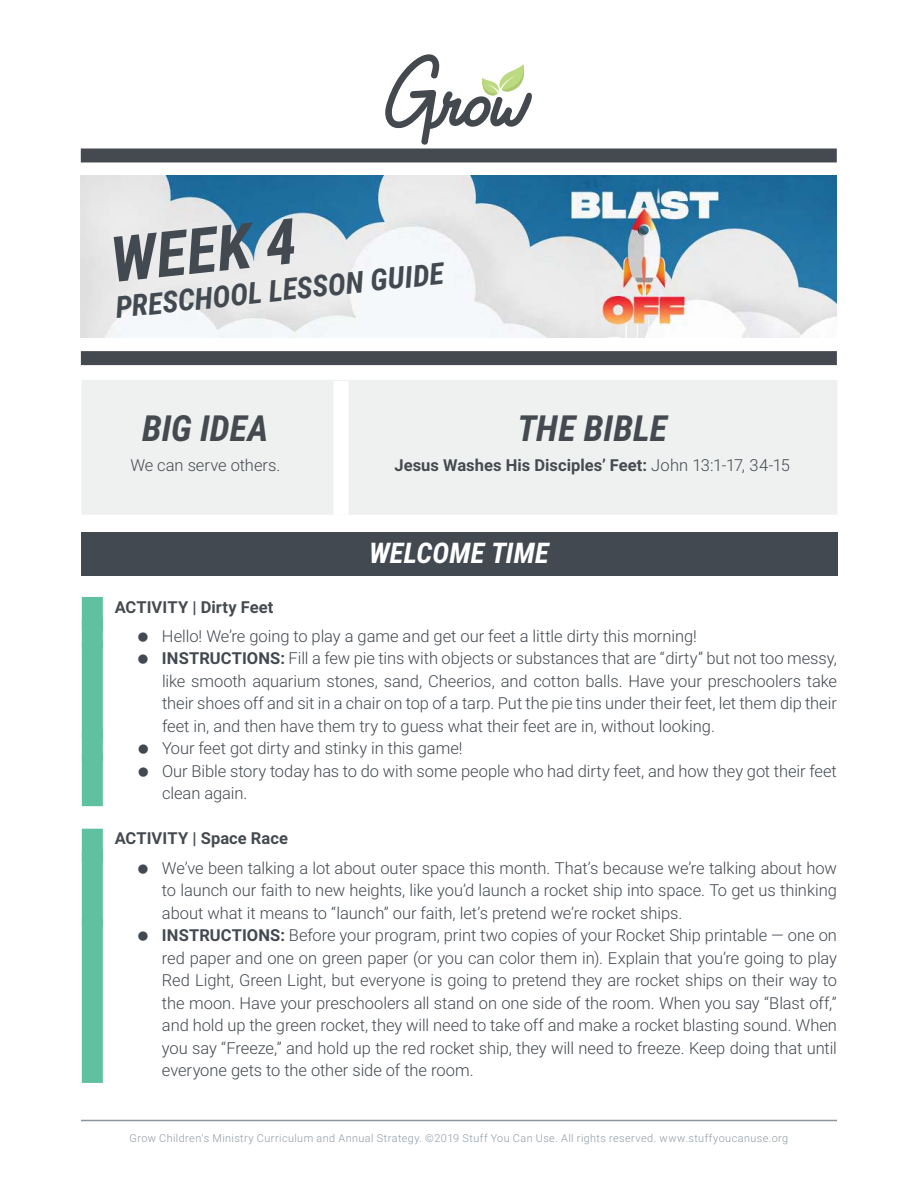
<style>
.page{position:relative;width:918px;height:1188px;background:#fff}
.page>*{position:absolute;margin:0;border:0;box-sizing:border-box;transform-origin:0 0}
.t1{font:italic 700 63px "Roboto Condensed";color:#424950}
.t2{font:italic 700 36px "Roboto Condensed";color:#454a50}
.t3{font:italic 700 30px "Roboto Condensed";color:#424950}
.t4{font:italic 700 28.5px "Roboto Condensed";letter-spacing:.005em;color:#fff}
.t5{font:300 16.5px/22.5px "Roboto";letter-spacing:-.005em;color:#424950}
.t6{font:700 16.5px "Roboto";letter-spacing:.005em;color:#454a50}
.t7{font:300 16.5px "Roboto";letter-spacing:-.005em;color:#454a50}
.t8{font:300 10.8px "Roboto";letter-spacing:.04em;color:#8e99a5}
.s1{font-weight:300;color:#424950}
.s2{font-weight:700}
</style>
<div class="page">
<div style="left:81px;top:148px;width:756px;height:14px;background:#454a50"></div>
<svg style="left:385px;top:54px;width:147px;height:91px"></svg>
<img style="left:81px;top:176px;width:756px;height:162px">
<div style="left:81px;top:351px;width:756px;height:14px;background:#454a50"></div>
<hr style="left:81px;top:1120px;width:756px;height:1px;background:#8c949d">
<div style="left:81px;top:380px;width:756px;height:135px;background:#eff0f0"></div>
<div style="left:333px;top:381px;width:15px;height:134px;background:#fff"></div>
<div style="left:81px;top:532px;width:756px;height:44px;background:#424950"></div>
<div style="left:82px;top:597px;width:21px;height:33px;background:#5fc19f"></div>
<div style="left:82px;top:619px;width:21px;height:30px;background:#5fc19f"></div>
<div style="left:82px;top:642px;width:21px;height:97px;background:#5fc19f"></div>
<div style="left:82px;top:732px;width:21px;height:29px;background:#5fc19f"></div>
<div style="left:82px;top:754px;width:21px;height:52px;background:#5fc19f"></div>
<div style="left:82px;top:829px;width:21px;height:33px;background:#5fc19f"></div>
<div style="left:82px;top:851px;width:21px;height:74px;background:#5fc19f"></div>
<div style="left:82px;top:919px;width:21px;height:164px;background:#5fc19f"></div>
<h1 class="t1" style="left:107px;top:224px;width:188px;rotate:-6deg">WEEK 4</h1>
<h3 class="t3" style="left:114px;top:290px;width:332px;rotate:-6deg">PRESCHOOL LESSON GUIDE</h3>
<h2 class="t2" style="left:142px;top:408px;width:128px">BIG IDEA</h2>
<p class="t7" style="left:130px;top:458px;width:151px">We can serve others.</p>
<h2 class="t2" style="left:518px;top:408px;width:151px">THE BIBLE</h2>
<p class="t6" style="left:395px;top:458px;width:397px">Jesus Washes His Disciples’ Feet: <span class="s1">John 13:1-17, 34-15</span></p>
<h3 class="t4" style="left:369px;top:537px;width:181px">WELCOME TIME</h3>
<p class="t6" style="left:115px;top:600px;width:160px">ACTIVITY | Dirty Feet</p>
<p class="t5" style="left:162px;top:626px;width:677px">Hello! We’re going to play a game and get our feet a little dirty this morning!<br><span class="s2">INSTRUCTIONS:</span> Fill a few pie tins with objects or substances that are “dirty” but not too messy, like smooth aquarium stones, sand, Cheerios, and cotton balls. Have your preschoolers take their shoes off and sit in a chair on top of a tarp. Put the pie tins under their feet, let them dip their feet in, and then have them try to guess what their feet are in, without looking.<br>Your feet got dirty and stinky in this game!<br>Our Bible story today has to do with some people who had dirty feet, and how they got their feet clean again.</p>
<p class="t6" style="left:115px;top:831px;width:175px">ACTIVITY | Space Race</p>
<p class="t5" style="left:162px;top:858px;width:677px">We’ve been talking a lot about outer space this month. That’s because we’re talking about how to launch our faith to new heights, like you’d launch a rocket ship into space. To get us thinking about what it means to “launch” our faith, let’s pretend we’re rocket ships.<br><span class="s2">INSTRUCTIONS:</span> Before your program, print two copies of your Rocket Ship printable — one on red paper and one on green paper (or you can color them in). Explain that you’re going to play Red Light, Green Light, but everyone is going to pretend they are rocket ships on their way to the moon. Have your preschoolers all stand on one side of the room. When you say “Blast off,” and hold up the green rocket, they will need to take off and make a rocket blasting sound. When you say “Freeze,” and hold up the red rocket ship, they will need to freeze. Keep doing that until everyone gets to the other side of the room.</p>
<p class="t8" style="left:130px;top:1134px;width:660px">Grow Children's Ministry Curriculum and Annual Strategy. ©2019 Stuff You Can Use. All rights reserved. www.stuffyoucanuse.org</p>
</div>
